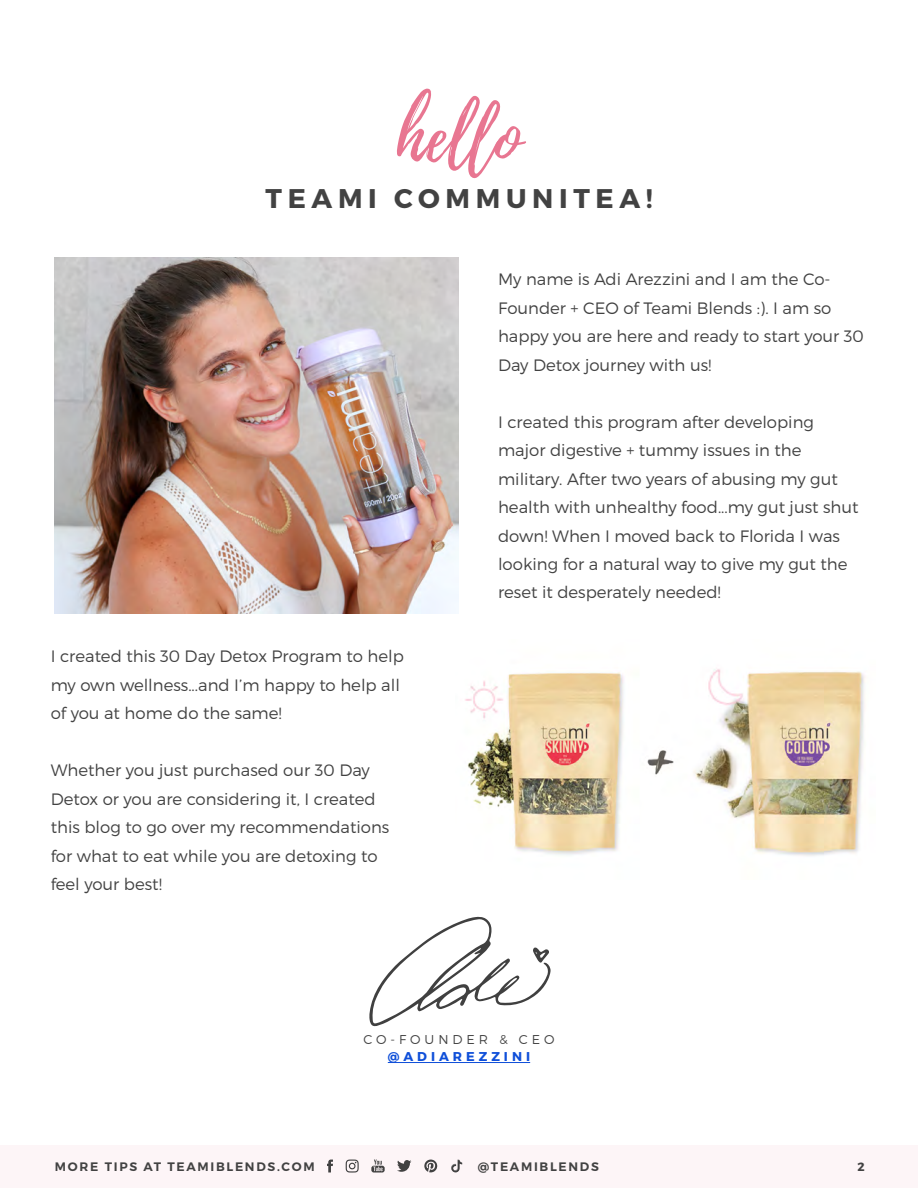
<style>
.page{position:relative;width:918px;height:1188px;background:#fff}
.page>*{position:absolute;margin:0;border:0;box-sizing:border-box;transform-origin:0 0}
.t1{font:68.55px "Playlist Script";color:#e87691}
.t2{font:700 27px "Montserrat";letter-spacing:.21em;color:#424242}
.t3{font:300 16.5px/28.5px "Montserrat";color:#424242}
.t4{font:300 12.75px "Montserrat";letter-spacing:.31em;color:#424242}
.t5{font:700 12.75px "Montserrat";letter-spacing:.31em;color:#0f4fd9}
.t6{font:600 12.3px "Montserrat";letter-spacing:.14em;color:#424242}
.t7{font:700 12px "Montserrat";color:#424242}
</style>
<div class="page">
<div style="left:0;top:1145px;width:918px;height:43px;background:#fdf5f7"></div>
<svg style="left:371px;top:1160px;width:14px;height:13px"></svg>
<svg style="left:327px;top:1160px;width:6px;height:12px"></svg>
<svg style="left:424px;top:1160px;width:13px;height:12px"></svg>
<svg style="left:397px;top:1160px;width:14px;height:12px"></svg>
<svg style="left:346px;top:1160px;width:13px;height:13px"></svg>
<svg style="left:451px;top:1160px;width:11px;height:12px"></svg>
<img style="left:54px;top:258px;width:405px;height:355px">
<hr style="left:388px;top:1062px;width:142px;height:1px;background:#0f4fd9">
<svg style="left:369px;top:917px;width:182px;height:110px"></svg>
<img style="left:465px;top:669px;width:400px;height:187px">
<h1 class="t1" style="left:397px;top:89px;width:126px">hello</h1>
<h2 class="t2" style="left:266px;top:181px;width:389px">TEAMI COMMUNITEA!</h2>
<p class="t3" style="left:498px;top:265px;width:367px">My name is Adi Arezzini and I am the Co-Founder + CEO of Teami Blends :). I am so happy you are here and ready to start your 30<br>Day Detox journey with us!</p>
<p class="t3" style="left:51px;top:642px;width:355px">I created this 30 Day Detox Program to help my own wellness...and I’m happy to help all of you at home do the same!</p>
<p class="t3" style="left:51px;top:756px;width:340px">Whether you just purchased our 30 Day Detox or you are considering it, I created this blog to go over my recommendations for what to eat while you are detoxing to feel your best!</p>
<p class="t3" style="left:498px;top:407px;width:362px">I created this program after developing major digestive + tummy issues in the military. After two years of abusing my gut health with unhealthy food...my gut just shut down! When I moved back to Florida I was looking for a natural way to give my gut the reset it desperately needed!</p>
<p class="t4" style="left:363px;top:1032px;width:193px">CO-FOUNDER &amp; CEO</p>
<p class="t5" style="left:388px;top:1049px;width:144px">@ADIAREZZINI</p>
<p class="t6" style="left:55px;top:1159px;width:261px">MORE TIPS AT TEAMIBLENDS.COM</p>
<p class="t6" style="left:478px;top:1159px;width:123px">@TEAMIBLENDS</p>
<p class="t7" style="left:858px;top:1159px;width:9px">2</p>
</div>
